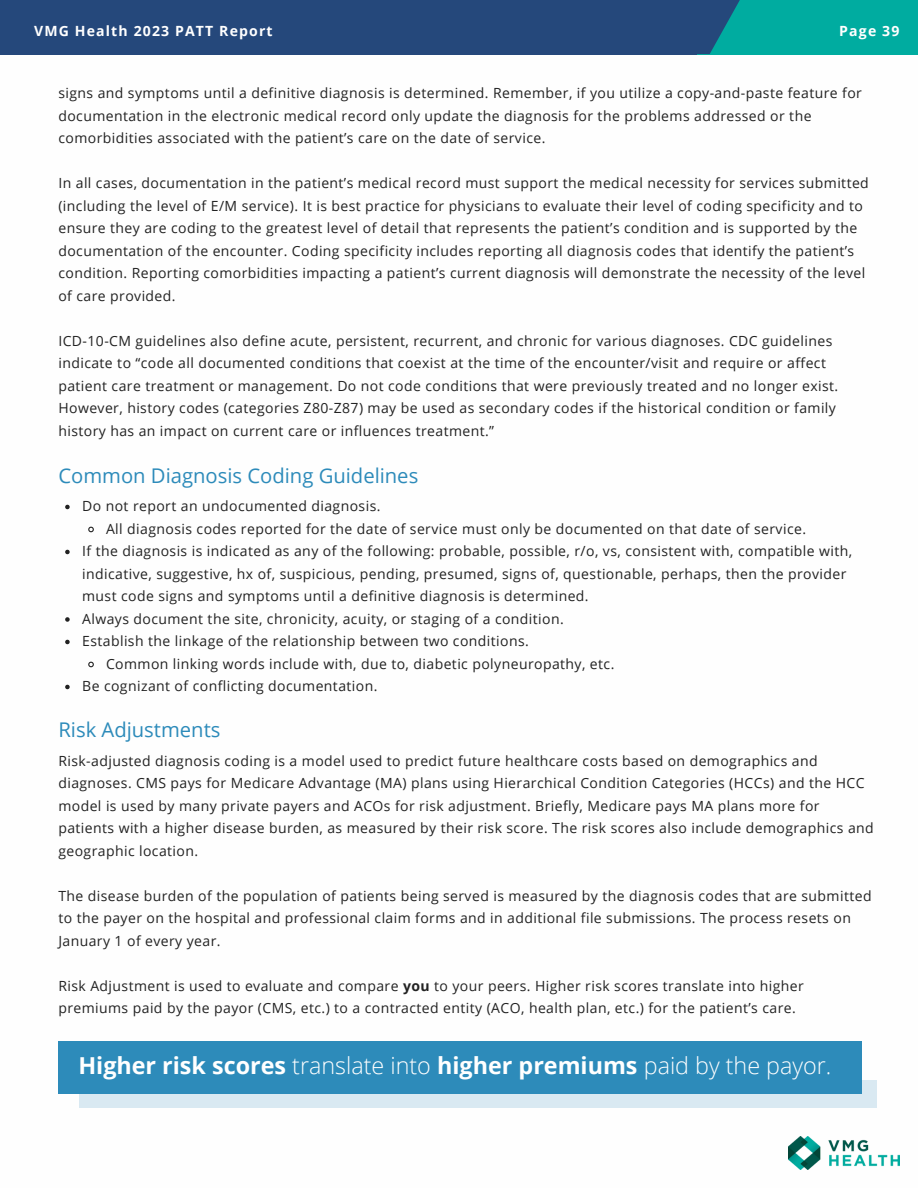
<style>
.page{position:relative;width:918px;height:1188px;background:#fff}
.page>*{position:absolute;margin:0;border:0;box-sizing:border-box;transform-origin:0 0}
.t1{font:700 23.4px "Open Sans";color:#fff}
.t2{font:20.25px "Open Sans";color:#2d8bba}
.t3{font:700 14.1px "Open Sans";letter-spacing:.08em;color:#fff}
.t4{font:13.95px/22.5px "Open Sans";letter-spacing:.03em;color:#222}
.s1{font-weight:700}
.s2{font-weight:300}
</style>
<div class="page">
<div style="left:0;top:0;width:918px;height:54px;background:#00aca0"></div>
<svg style="left:696px;top:0;width:44px;height:54px"></svg>
<div style="left:0;top:0;width:696px;height:54px;background:#25487b"></div>
<svg style="left:65px;top:505px;width:5px;height:4px"></svg>
<svg style="left:88px;top:526px;width:6px;height:7px"></svg>
<svg style="left:65px;top:550px;width:5px;height:4px"></svg>
<svg style="left:65px;top:617px;width:5px;height:5px"></svg>
<svg style="left:65px;top:640px;width:5px;height:4px"></svg>
<svg style="left:88px;top:661px;width:6px;height:7px"></svg>
<svg style="left:65px;top:685px;width:5px;height:4px"></svg>
<div style="left:58px;top:1041px;width:804px;height:53px;background:#2d8bba"></div>
<svg style="left:80px;top:1080px;width:797px;height:28px;fill:#d9e9f2"></svg>
<img style="left:788px;top:1136px;width:112px;height:34px">
<p class="t3" style="left:34px;top:21px;width:240px">VMG Health 2023 PATT Report</p>
<p class="t3" style="left:839px;top:21px;width:62px">Page 39</p>
<p class="t4" style="left:58px;top:82px;width:805px">signs and symptoms until a definitive diagnosis is determined. Remember, if you utilize a copy-and-paste feature for documentation in the electronic medical record only update the diagnosis for the problems addressed or the comorbidities associated with the patient’s care on the date of service.</p>
<p class="t4" style="left:58px;top:172px;width:812px">In all cases, documentation in the patient’s medical record must support the medical necessity for services submitted (including the level of E/M service). It is best practice for physicians to evaluate their level of coding specificity and to ensure they are coding to the greatest level of detail that represents the patient’s condition and is supported by the documentation of the encounter. Coding specificity includes reporting all diagnosis codes that identify the patient’s condition. Reporting comorbidities impacting a patient’s current diagnosis will demonstrate the necessity of the level of care provided.</p>
<p class="t4" style="left:58px;top:329px;width:781px">ICD-10-CM guidelines also define acute, persistent, recurrent, and chronic for various diagnoses. CDC guidelines indicate to “code all documented conditions that coexist at the time of the encounter/visit and require or affect patient care treatment or management. Do not code conditions that were previously treated and no longer exist.<br>However, history codes (categories Z80-Z87) may be used as secondary codes if the historical condition or family history has an impact on current care or influences treatment.”</p>
<p class="t2" style="left:58px;top:461px;width:361px">Common Diagnosis Coding Guidelines</p>
<p class="t4" style="left:82px;top:495px;width:300px">Do not report an undocumented diagnosis.</p>
<p class="t4" style="left:106px;top:517px;width:702px">All diagnosis codes reported for the date of service must only be documented on that date of service.</p>
<p class="t4" style="left:82px;top:540px;width:772px">If the diagnosis is indicated as any of the following: probable, possible, r/o, vs, consistent with, compatible with, indicative, suggestive, hx of, suspicious, pending, presumed, signs of, questionable, perhaps, then the provider must code signs and symptoms until a definitive diagnosis is determined.</p>
<p class="t4" style="left:82px;top:607px;width:483px">Always document the site, chronicity, acuity, or staging of a condition.</p>
<p class="t4" style="left:82px;top:630px;width:448px">Establish the linkage of the relationship between two conditions.</p>
<p class="t4" style="left:106px;top:652px;width:510px">Common linking words include with, due to, diabetic polyneuropathy, etc.</p>
<p class="t4" style="left:82px;top:675px;width:297px">Be cognizant of conflicting documentation.</p>
<p class="t2" style="left:58px;top:715px;width:164px">Risk Adjustments</p>
<p class="t4" style="left:58px;top:749px;width:817px">Risk-adjusted diagnosis coding is a model used to predict future healthcare costs based on demographics and diagnoses. CMS pays for Medicare Advantage (MA) plans using Hierarchical Condition Categories (HCCs) and the HCC model is used by many private payers and ACOs for risk adjustment. Briefly, Medicare pays MA plans more for patients with a higher disease burden, as measured by their risk score. The risk scores also include demographics and geographic location.</p>
<p class="t4" style="left:58px;top:884px;width:815px">The disease burden of the population of patients being served is measured by the diagnosis codes that are submitted to the payer on the hospital and professional claim forms and in additional file submissions. The process resets on<br>January 1 of every year.</p>
<p class="t4" style="left:58px;top:974px;width:747px">Risk Adjustment is used to evaluate and compare <span class="s1">you</span> to your peers. Higher risk scores translate into higher premiums paid by the payor (CMS, etc.) to a contracted entity (ACO, health plan, etc.) for the patient’s care.</p>
<p class="t1" style="left:78px;top:1049px;width:755px">Higher risk scores <span class="s2">translate into</span> higher premiums <span class="s2">paid by the payor.</span></p>
</div>
